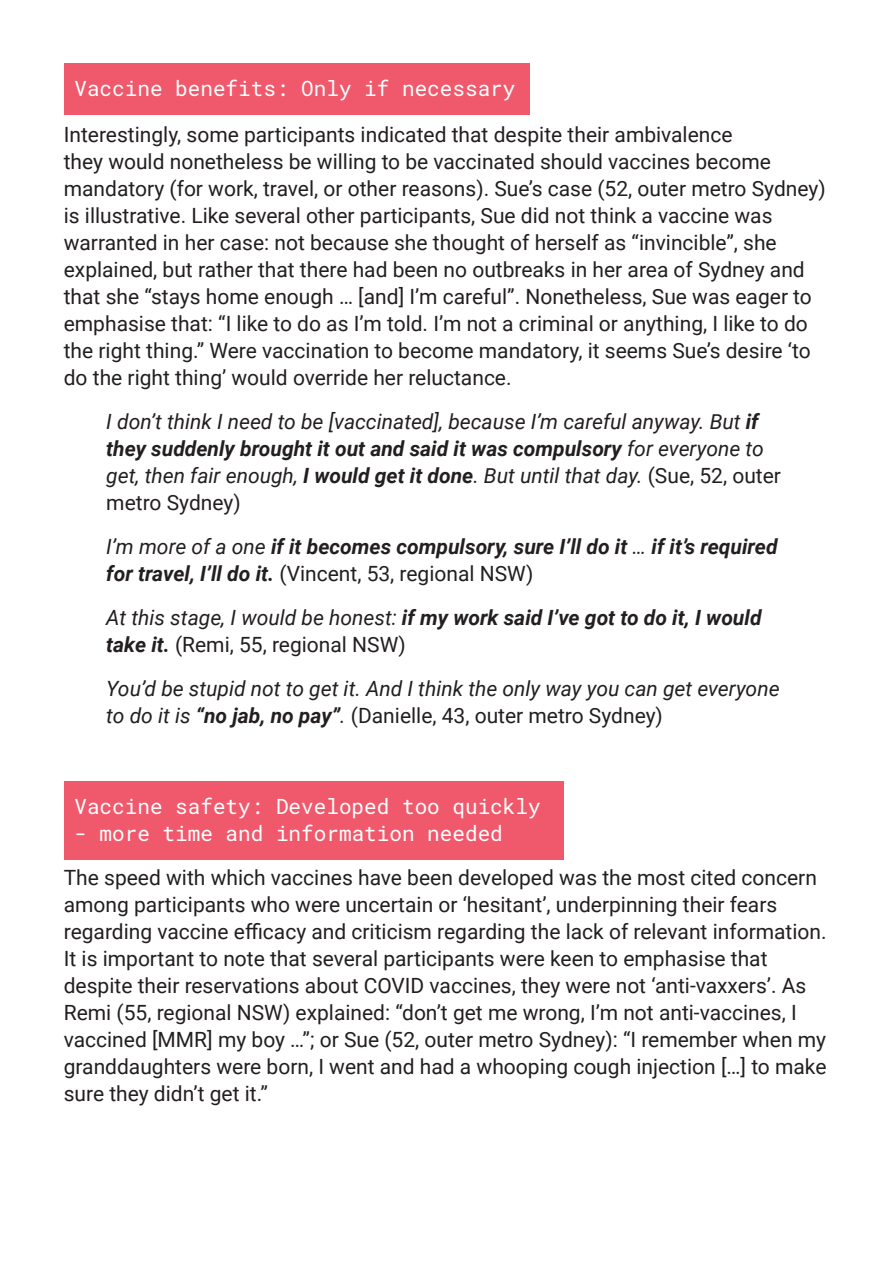
<style>
.page{position:relative;width:893px;height:1263px;background:#fff}
.page>*{position:absolute;margin:0;border:0;box-sizing:border-box;transform-origin:0 0}
.t1{font:21px/27px "Roboto";color:#231f20}
.t2{font:italic 21px/27px "Roboto";color:#231f20}
.t3{font:italic 700 21px/27px "Roboto";color:#231f20}
.t4{font:21px "Roboto Mono";color:#fff}
.s1{font-weight:700}
.s2{font-style:normal}
.s3{font-weight:400}
.s4{font-weight:400;font-style:normal}
</style>
<div class="page">
<div style="left:64px;top:64px;width:465px;height:51px;background:#f0596c"></div>
<div style="left:64px;top:781px;width:499px;height:79px;background:#f0596c"></div>
<p class="t4" style="left:74px;top:74px;width:443px">Vaccine benefits: Only if necessary</p>
<p class="t1" style="left:64px;top:120px;width:763px">Interestingly, some participants indicated that despite their ambivalence<br>they would nonetheless be willing to be vaccinated should vaccines become mandatory (for work, travel, or other reasons). Sue’s case (52, outer metro Sydney) is illustrative. Like several other participants, Sue did not think a vaccine was warranted in her case: not because she thought of herself as “invincible”, she explained, but rather that there had been no outbreaks in her area of Sydney and that she “stays home enough … [and] I’m careful”. Nonetheless, Sue was eager to emphasise that: “I like to do as I’m told. I’m not a criminal or anything, I like to do the right thing.” Were vaccination to become mandatory, it seems Sue’s desire ‘to do the right thing’ would override her reluctance.</p>
<p class="t2" style="left:106px;top:407px;width:676px">I don’t think I need to be [vaccinated], because I’m careful anyway. But <span class="s1">if they suddenly brought it out and said it was compulsory</span> for everyone to get, then fair enough, <span class="s1">I would get it done</span>. But until that day. <span class="s2">(Sue, 52, outer metro Sydney)</span></p>
<p class="t3" style="left:106px;top:532px;width:673px"><span class="s3">I’m more of a one</span> if it becomes compulsory, sure I’ll do it <span class="s3">…</span> if it’s required for travel, I’ll do it. <span class="s4">(Vincent, 53, regional NSW)</span></p>
<p class="t3" style="left:106px;top:603px;width:657px"><span class="s3">At this stage, I would be honest:</span> if my work said I’ve got to do it, I would take it. <span class="s4">(Remi, 55, regional NSW)</span></p>
<p class="t2" style="left:106px;top:674px;width:675px">You’d be stupid not to get it. And I think the only way you can get everyone to do it is <span class="s1">“no jab, no pay”</span>. <span class="s2">(Danielle, 43, outer metro Sydney)</span></p>
<p class="t4" style="left:74px;top:792px;width:468px">Vaccine safety: Developed too quickly</p>
<p class="t4" style="left:74px;top:819px;width:430px">- more time and information needed</p>
<p class="t1" style="left:64px;top:863px;width:764px">The speed with which vaccines have been developed was the most cited concern among participants who were uncertain or ‘hesitant’, underpinning their fears regarding vaccine efficacy and criticism regarding the lack of relevant information.<br>It is important to note that several participants were keen to emphasise that despite their reservations about COVID vaccines, they were not ‘anti-vaxxers’. As Remi (55, regional NSW) explained: “don’t get me wrong, I’m not anti-vaccines, I vaccined [MMR] my boy …”; or Sue (52, outer metro Sydney): “I remember when my granddaughters were born, I went and had a whooping cough injection […] to make sure they didn’t get it.”</p>
</div>
